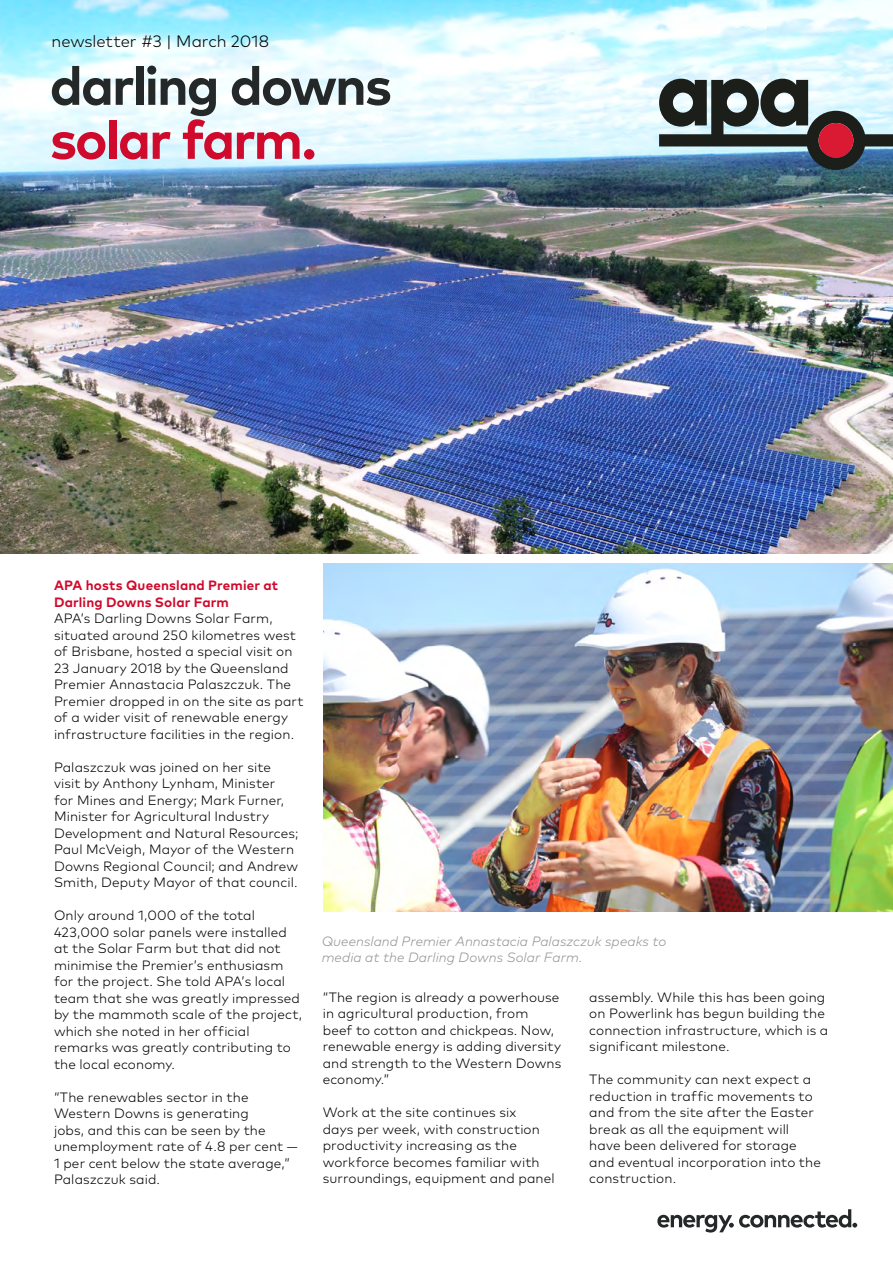
<style>
.page{position:relative;width:893px;height:1263px;background:#fff}
.page>*{position:absolute;margin:0;border:0;box-sizing:border-box;transform-origin:0 0}
.t1{font:700 54px "Mark Pro";letter-spacing:-.04em;color:#252829}
.t2{font:700 54px "Mark Pro";letter-spacing:-.04em;color:#d00a2c}
.t3{font:300 16.5px "Mark Pro";color:#000}
.t4{font:300 13.5px/16.5px "Mark Pro";letter-spacing:.01em;color:#000}
.t5{font:italic 300 13.5px/16.5px "Mark Pro";letter-spacing:.005em;color:#939598}
.t6{font:700 13.5px/16.5px "Mark Pro";letter-spacing:.01em;color:#d00a2c}
</style>
<div class="page">
<img style="left:0;top:0;width:893px;height:553px">
<img style="left:55px;top:83px;width:528px;height:321px">
<div style="left:51px;top:79px;width:536px;height:329px;border:3px solid #fff"></div>
<img style="left:652px;top:240px;width:183px;height:16px">
<img style="left:417px;top:256px;width:470px;height:292px">
<img style="left:323px;top:563px;width:570px;height:348px">
<svg style="left:657px;top:1209px;width:200px;height:23px"></svg>
<svg style="left:659px;top:79px;width:234px;height:91px;background:#727b84"></svg>
<p class="t3" style="left:51px;top:29px;width:219px">newsletter #3 | March 2018</p>
<h1 class="t1" style="left:50px;top:45px;width:344px">darling downs</h1>
<h1 class="t2" style="left:50px;top:99px;width:268px">solar farm.</h1>
<p class="t6" style="left:54px;top:576px;width:226px">APA hosts Queensland Premier at<br>Darling Downs Solar Farm</p>
<p class="t4" style="left:54px;top:609px;width:251px">APA’s Darling Downs Solar Farm, situated around 250 kilometres west of Brisbane, hosted a special visit on 23 January 2018 by the Queensland Premier Annastacia Palaszczuk. The Premier dropped in on the site as part of a wider visit of renewable energy infrastructure facilities in the region.</p>
<p class="t4" style="left:54px;top:758px;width:246px">Palaszczuk was joined on her site visit by Anthony Lynham, Minister<br>for Mines and Energy; Mark Furner, Minister for Agricultural Industry Development and Natural Resources; Paul McVeigh, Mayor of the Western Downs Regional Council; and Andrew Smith, Deputy Mayor of that council.</p>
<p class="t4" style="left:54px;top:906px;width:249px">Only around 1,000 of the total<br>423,000 solar panels were installed at the Solar Farm but that did not minimise the Premier’s enthusiasm for the project. She told APA’s local team that she was greatly impressed by the mammoth scale of the project, which she noted in her official remarks was greatly contributing to the local economy.</p>
<p class="t4" style="left:54px;top:1088px;width:245px">“The renewables sector in the<br>Western Downs is generating<br>jobs, and this can be seen by the unemployment rate of 4.8 per cent —<br>1 per cent below the state average,”<br>Palaszczuk said.</p>
<p class="t5" style="left:322px;top:931px;width:346px">Queensland Premier Annastacia Palaszczuk speaks to media at the Darling Downs Solar Farm.</p>
<p class="t4" style="left:323px;top:987px;width:240px">“The region is already a powerhouse in agricultural production, from beef to cotton and chickpeas. Now, renewable energy is adding diversity and strength to the Western Downs economy.”</p>
<p class="t4" style="left:323px;top:1103px;width:233px">Work at the site continues six<br>days per week, with construction productivity increasing as the workforce becomes familiar with surroundings, equipment and panel</p>
<p class="t4" style="left:589px;top:987px;width:241px">assembly. While this has been going on Powerlink has begun building the connection infrastructure, which is a significant milestone.</p>
<p class="t4" style="left:589px;top:1070px;width:233px">The community can next expect a reduction in traffic movements to and from the site after the Easter break as all the equipment will have been delivered for storage and eventual incorporation into the construction.</p>
</div>
